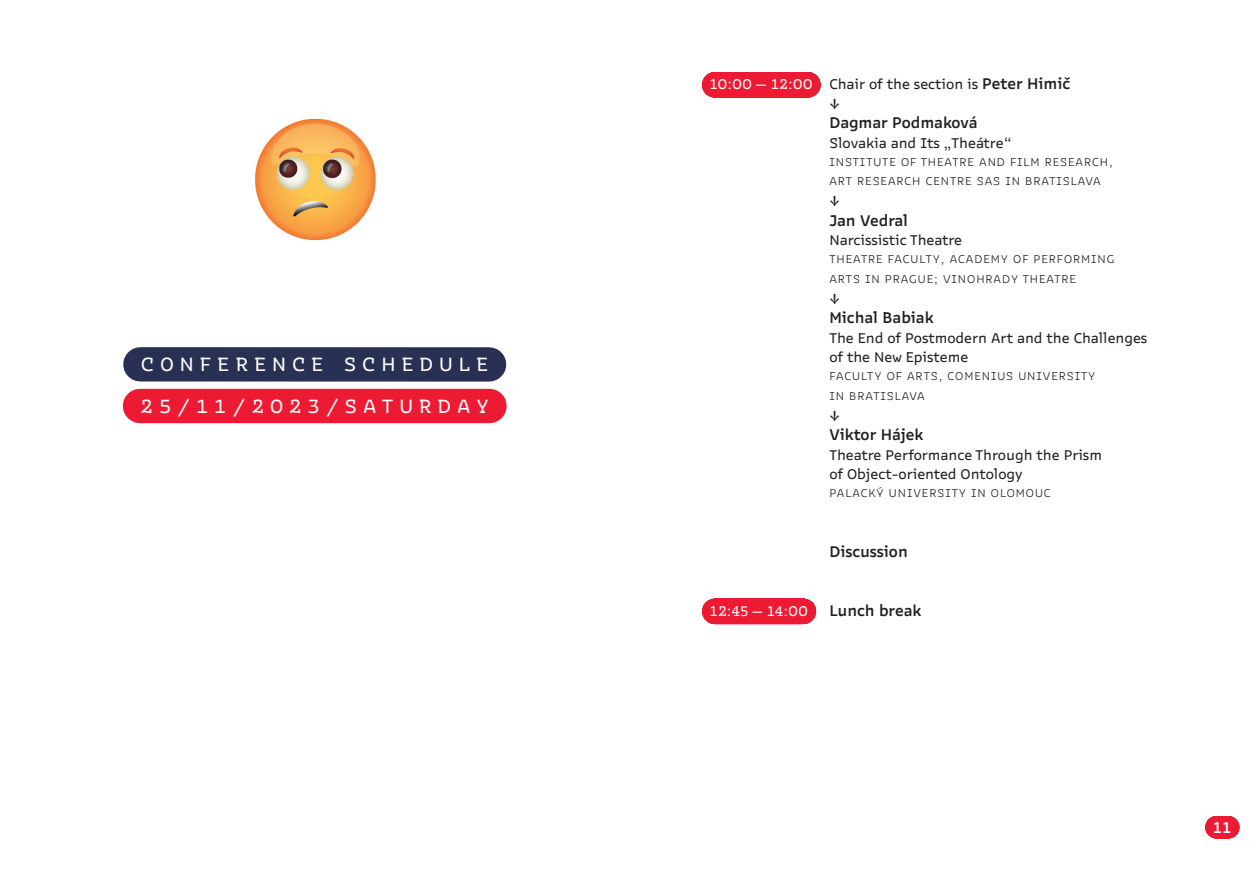
<style>
.page{position:relative;width:1259px;height:893px;background:#fff}
.page>*{position:absolute;margin:0;border:0;box-sizing:border-box;transform-origin:0 0}
.t1{font:20.55px/41.7px "Bakemono Variable Stereo";letter-spacing:.31em;color:#fff}
.t2{font:18px "Bakemono Variable";color:#231f20}
.t3{font:500 16.5px "Bakemono Variable";color:#231f20}
.t4{font:500 16.5px "Bakemono Variable";color:#fff}
.t5{font:15px/19.5px "Bakemono Variable";color:#231f20}
.t6{font:15px "Bakemono Variable";letter-spacing:-.005em;color:#fff}
.t7{font:300 12px/19.5px "Bakemono Variable";letter-spacing:.08em;color:#231f20}
.s1{color:#fff}
.s2{font-weight:500;font-size:16.5px}
</style>
<div class="page">
<img style="left:255px;top:118px;width:121px;height:122px">
<svg style="left:1216px;top:816px;width:12px;height:22px"></svg>
<div style="left:714px;top:72px;width:94px;height:26px;background:#ed1a33"></div>
<div style="left:714px;top:599px;width:89px;height:25px;background:#ed1a33"></div>
<div style="left:140px;top:347px;width:349px;height:35px;background:#283153"></div>
<div style="left:140px;top:389px;width:349px;height:34px;background:#ed1a33"></div>
<h1 class="t1" style="left:141px;top:343px;width:350px">CONFERENCE SCHEDULE<br>25/11/2023/SATURDAY</h1>
<p class="t5" style="left:710px;top:75px;width:362px"><span class="s1">10:00 — 12:00</span> Chair of the section is <span class="s2">Peter Himič</span></p>
<h2 class="t2" style="left:829px;top:93px;width:12px">↓</h2>
<h3 class="t3" style="left:829px;top:114px;width:150px">Dagmar Podmaková</h3>
<p class="t5" style="left:829px;top:133px;width:184px">Slovakia and Its „Theátre“</p>
<p class="t7" style="left:829px;top:152px;width:285px">INSTITUTE OF THEATRE AND FILM RESEARCH,<br>ART RESEARCH CENTRE SAS IN BRATISLAVA</p>
<h2 class="t2" style="left:829px;top:191px;width:12px">↓</h2>
<h3 class="t3" style="left:829px;top:211px;width:80px">Jan Vedral</h3>
<p class="t5" style="left:829px;top:231px;width:134px">Narcissistic Theatre</p>
<p class="t7" style="left:829px;top:250px;width:287px">THEATRE FACULTY, ACADEMY OF PERFORMING<br>ARTS IN PRAGUE; VINOHRADY THEATRE</p>
<h2 class="t2" style="left:829px;top:288px;width:12px">↓</h2>
<h3 class="t3" style="left:829px;top:309px;width:106px">Michal Babiak</h3>
<p class="t5" style="left:829px;top:328px;width:319px">The End of Postmodern Art and the Challenges of the New Episteme</p>
<p class="t7" style="left:829px;top:367px;width:267px">FACULTY OF ARTS, COMENIUS UNIVERSITY<br>IN BRATISLAVA</p>
<h2 class="t2" style="left:829px;top:405px;width:12px">↓</h2>
<h3 class="t3" style="left:829px;top:426px;width:95px">Viktor Hájek</h3>
<p class="t5" style="left:829px;top:445px;width:274px">Theatre Performance Through the Prism of Object-oriented Ontology</p>
<p class="t7" style="left:829px;top:484px;width:223px">PALACKÝ UNIVERSITY IN OLOMOUC</p>
<h3 class="t3" style="left:829px;top:543px;width:80px">Discussion</h3>
<p class="t6" style="left:710px;top:603px;width:100px">12:45 — 14:00</p>
<h3 class="t3" style="left:829px;top:601px;width:93px">Lunch break</h3>
<h3 class="t4" style="left:1213px;top:818px;width:20px">11</h3>
</div>
